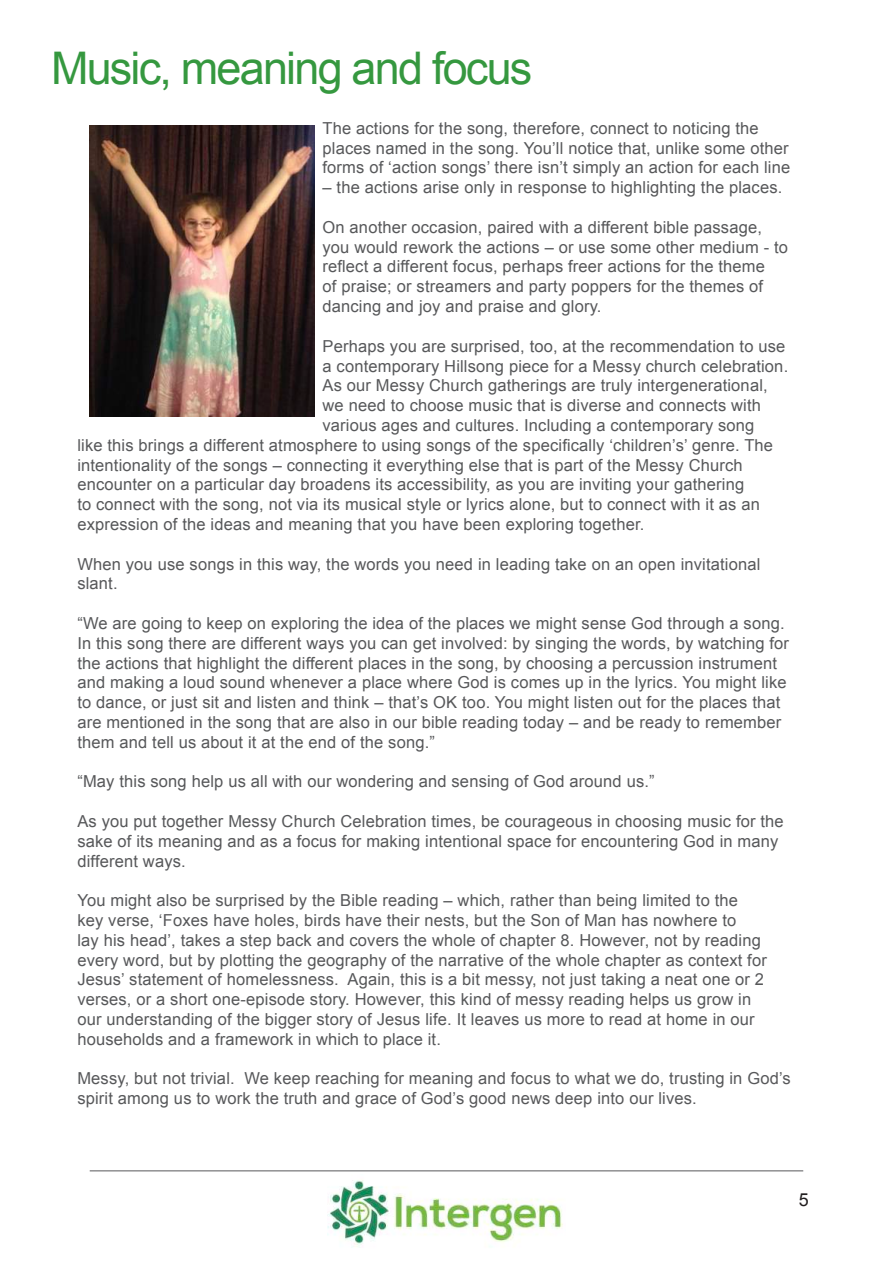
<style>
.page{position:relative;width:893px;height:1263px;background:#fff}
.page>*{position:absolute;margin:0;border:0;box-sizing:border-box;transform-origin:0 0}
.t1{font:45px "Arial";letter-spacing:-.04em;color:#35983f}
.t2{font:18px "Arial";color:#231f20}
.t3{font:16.5px/19.8px "Arial";letter-spacing:.01em;color:#57585a}
</style>
<div class="page">
<hr style="left:90px;top:1170px;width:713px;height:1px;background:#57585a">
<img style="left:328px;top:1180px;width:235px;height:67px">
<img style="left:90px;top:125px;width:224px;height:292px">
<h1 class="t1" style="left:51px;top:39px;width:483px">Music, meaning and focus</h1>
<p class="t3" style="left:323px;top:118px;width:469px">The actions for the song, therefore, connect to noticing the places named in the song. You’ll notice that, unlike some other forms of ‘action songs’ there isn’t simply an action for each line</p>
<p class="t3" style="left:323px;top:178px;width:461px">– the actions arise only in response to highlighting the places.</p>
<p class="t3" style="left:323px;top:217px;width:467px">On another occasion, paired with a different bible passage, you would rework the actions – or use some other medium - to reflect a different focus, perhaps freer actions for the theme<br>of praise; or streamers and party poppers for the themes of dancing and joy and praise and glory.</p>
<p class="t3" style="left:323px;top:336px;width:464px">Perhaps you are surprised, too, at the recommendation to use</p>
<p class="t3" style="left:323px;top:356px;width:467px">a contemporary Hillsong piece for a Messy church celebration.</p>
<p class="t3" style="left:323px;top:376px;width:447px">As our Messy Church gatherings are truly intergenerational,</p>
<p class="t3" style="left:323px;top:396px;width:440px">we need to choose music that is diverse and connects with</p>
<p class="t3" style="left:323px;top:415px;width:433px">various ages and cultures. Including a contemporary song</p>
<p class="t3" style="left:77px;top:435px;width:697px">like this brings a different atmosphere to using songs of the specifically ‘children’s’ genre. The</p>
<p class="t3" style="left:77px;top:455px;width:667px">intentionality of the songs – connecting it everything else that is part of the Messy Church</p>
<p class="t3" style="left:77px;top:475px;width:668px">encounter on a particular day broadens its accessibility, as you are inviting your gathering</p>
<p class="t3" style="left:77px;top:495px;width:684px">to connect with the song, not via its musical style or lyrics alone, but to connect with it as an</p>
<p class="t3" style="left:77px;top:514px;width:568px">expression of the ideas and meaning that you have been exploring together.</p>
<p class="t3" style="left:77px;top:554px;width:684px">When you use songs in this way, the words you need in leading take on an open invitational slant.</p>
<p class="t3" style="left:77px;top:613px;width:713px">“We are going to keep on exploring the idea of the places we might sense God through a song.<br>In this song there are different ways you can get involved: by singing the words, by watching for the actions that highlight the different places in the song, by choosing a percussion instrument and making a loud sound whenever a place where God is comes up in the lyrics. You might like to dance, or just sit and listen and think – that’s OK too. You might listen out for the places that are mentioned in the song that are also in our bible reading today – and be ready to remember them and tell us about it at the end of the song.”</p>
<p class="t3" style="left:77px;top:772px;width:579px">“May this song help us all with our wondering and sensing of God around us.”</p>
<p class="t3" style="left:77px;top:811px;width:708px">As you put together Messy Church Celebration times, be courageous in choosing music for the sake of its meaning and as a focus for making intentional space for encountering God in many different ways.</p>
<p class="t3" style="left:77px;top:891px;width:691px">You might also be surprised by the Bible reading – which, rather than being limited to the key verse, ‘Foxes have holes, birds have their nests, but the Son of Man has nowhere to<br>lay his head’, takes a step back and covers the whole of chapter 8. However, not by reading every word, but by plotting the geography of the narrative of the whole chapter as context for Jesus’ statement of homelessness. Again, this is a bit messy, not just taking a neat one or 2 verses, or a short one-episode story. However, this kind of messy reading helps us grow in our understanding of the bigger story of Jesus life. It leaves us more to read at home in our households and a framework in which to place it.</p>
<p class="t3" style="left:77px;top:1069px;width:715px">Messy, but not trivial. We keep reaching for meaning and focus to what we do, trusting in God’s spirit among us to work the truth and grace of God’s good news deep into our lives.</p>
<p class="t2" style="left:799px;top:1188px;width:12px">5</p>
</div>
